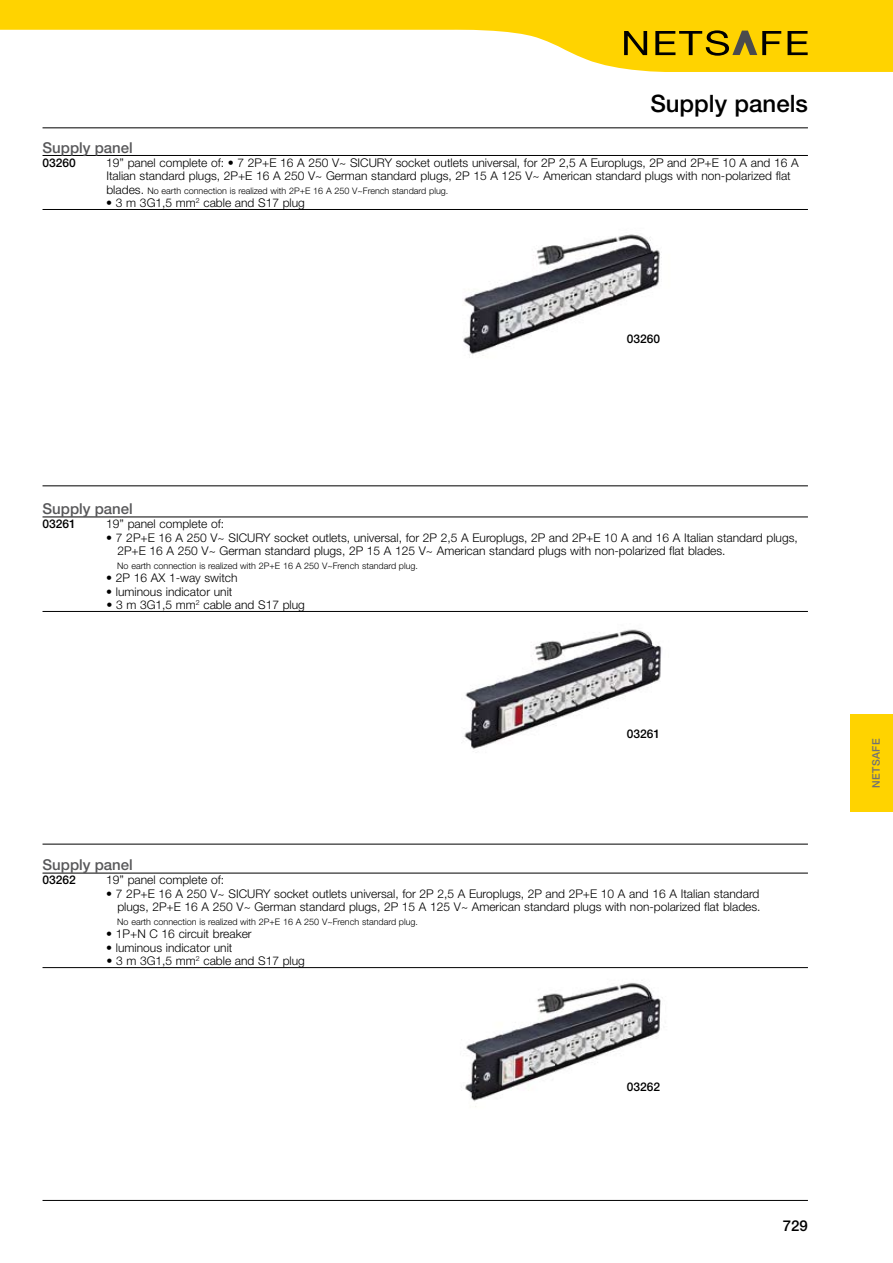
<style>
.page{position:relative;width:893px;height:1263px;background:#fff}
.page>*{position:absolute;margin:0;border:0;box-sizing:border-box;transform-origin:0 0}
.t1{font:500 24px "Helvetica Neue LT Std";color:#000}
.t2{font:500 15px "Helvetica Neue LT Std";color:#58585a}
.t3{font:500 15px "Helvetica Neue LT Std";color:#000}
.t4{font:300 12px/13.5px "Helvetica Neue LT Std";color:#000}
.t5{font:500 12px "Helvetica Neue LT Std";color:#000}
.t6{font:500 10.5px "Helvetica Neue LT Std";letter-spacing:.025em;color:#707173}
.t7{font:300 9px "Helvetica Neue LT Std";color:#000}
.s1{font-size:12px}
</style>
<div class="page">
<svg style="left:0;top:0;width:893px;height:72px;fill:#ffd300"></svg>
<hr style="left:43px;top:127px;width:765px;height:1px;background:#000">
<hr style="left:43px;top:1200px;width:765px;height:1px;background:#000">
<hr style="left:43px;top:485px;width:765px;height:1px;background:#000">
<hr style="left:43px;top:844px;width:765px;height:1px;background:#000">
<div style="left:851px;top:714px;width:42px;height:98px;background:#ffd300"></div>
<svg style="left:624px;top:31px;width:23px;height:24px"></svg>
<svg style="left:788px;top:31px;width:20px;height:24px"></svg>
<svg style="left:655px;top:28px;width:126px;height:30px;background:#bc9c06"></svg>
<hr style="left:43px;top:155px;width:765px;height:1px;background:#000">
<hr style="left:43px;top:209px;width:765px;height:1px;background:#000">
<hr style="left:43px;top:517px;width:765px;height:1px;background:#000">
<hr style="left:43px;top:611px;width:765px;height:1px;background:#000">
<hr style="left:43px;top:873px;width:765px;height:1px;background:#000">
<hr style="left:43px;top:967px;width:765px;height:1px;background:#000">
<img style="left:465px;top:983px;width:198px;height:124px">
<img style="left:464px;top:629px;width:198px;height:120px">
<img style="left:463px;top:234px;width:199px;height:122px">
<h1 class="t1" style="left:650px;top:89px;width:159px">Supply panels</h1>
<p class="t2" style="left:43px;top:138px;width:92px">Supply panel</p>
<p class="t5" style="left:43px;top:155px;width:35px">03260</p>
<p class="t4" style="left:106px;top:155px;width:694px">19” panel complete of: • 7 2P+E 16 A 250 V~ SICURY socket outlets universal, for 2P 2,5 A Europlugs, 2P and 2P+E 10 A and 16 A<br>Italian standard plugs, 2P+E 16 A 250 V~ German standard plugs, 2P 15 A 125 V~ American standard plugs with non-polarized flat</p>
<p class="t7" style="left:106px;top:185px;width:343px"><span class="s1">blades.</span> No earth connection is realized with 2P+E 16 A 250 V~French standard plug.</p>
<p class="t4" style="left:106px;top:196px;width:200px">• 3 m 3G1,5 mm<sup>2</sup> cable and S17 plug</p>
<p class="t5" style="left:627px;top:332px;width:35px">03260</p>
<p class="t2" style="left:43px;top:500px;width:92px">Supply panel</p>
<p class="t5" style="left:43px;top:517px;width:35px">03261</p>
<p class="t4" style="left:106px;top:517px;width:119px">19” panel complete of:</p>
<p class="t4" style="left:117px;top:530px;width:682px;text-indent:-11px">• 7 2P+E 16 A 250 V~ SICURY socket outlets, universal, for 2P 2,5 A Europlugs, 2P and 2P+E 10 A and 16 A Italian standard plugs,<br>2P+E 16 A 250 V~ German standard plugs, 2P 15 A 125 V~ American standard plugs with non-polarized flat blades.</p>
<p class="t7" style="left:117px;top:560px;width:302px">No earth connection is realized with 2P+E 16 A 250 V~French standard plug.</p>
<p class="t4" style="left:106px;top:571px;width:133px">• 2P 16 AX 1-way switch</p>
<p class="t4" style="left:106px;top:584px;width:128px">• luminous indicator unit</p>
<p class="t4" style="left:106px;top:598px;width:200px">• 3 m 3G1,5 mm<sup>2</sup> cable and S17 plug</p>
<p class="t5" style="left:627px;top:726px;width:35px">03261</p>
<p class="t2" style="left:43px;top:856px;width:92px">Supply panel</p>
<p class="t5" style="left:43px;top:873px;width:35px">03262</p>
<p class="t4" style="left:106px;top:873px;width:119px">19” panel complete of:</p>
<p class="t4" style="left:106px;top:886px;width:656px;text-align:right">• 7 2P+E 16 A 250 V~ SICURY socket outlets universal, for 2P 2,5 A Europlugs, 2P and 2P+E 10 A and 16 A Italian standard plugs, 2P+E 16 A 250 V~ German standard plugs, 2P 15 A 125 V~ American standard plugs with non-polarized flat blades.</p>
<p class="t7" style="left:117px;top:916px;width:302px">No earth connection is realized with 2P+E 16 A 250 V~French standard plug.</p>
<p class="t4" style="left:106px;top:927px;width:147px">• 1P+N C 16 circuit breaker</p>
<p class="t4" style="left:106px;top:940px;width:128px">• luminous indicator unit</p>
<p class="t4" style="left:106px;top:954px;width:200px">• 3 m 3G1,5 mm<sup>2</sup> cable and S17 plug</p>
<p class="t5" style="left:627px;top:1080px;width:35px">03262</p>
<p class="t3" style="left:783px;top:1217px;width:27px">729</p>
<p class="t6" style="left:870px;top:787px;width:50px;rotate:-90deg">NETSAFE</p>
</div>
